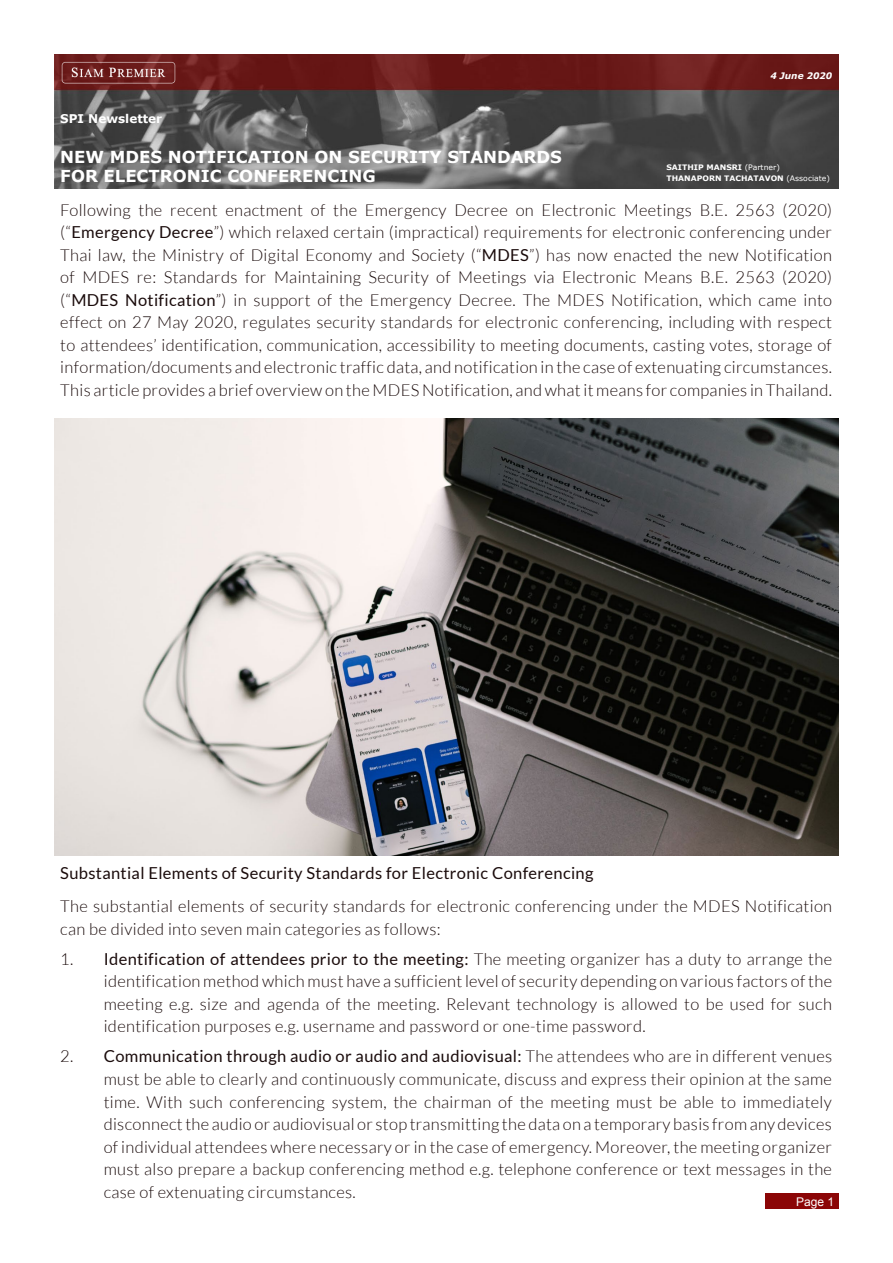
<style>
.page{position:relative;width:893px;height:1263px;background:#fff}
.page>*{position:absolute;margin:0;border:0;box-sizing:border-box;transform-origin:0 0}
.t1{font:300 16.5px/22.5px "Lato";letter-spacing:.02em;color:#1a0b0b;text-align:justify}
.t2{font:700 16.5px/19.8px "Verdana";color:#fff}
.t3{font:16.5px "Lato";letter-spacing:.02em;color:#1a0b0b}
.t4{font:700 12px "Verdana";color:#fff}
.t5{font:12px "Arial";color:#fff}
.t6{font:italic 700 9px "Verdana";color:#fff}
.t7{font:700 7.5px/11.2px "Verdana";color:#fff}
.s1{font-weight:400}
</style>
<div class="page">
<img style="left:54px;top:54px;width:785px;height:135px">
<img style="left:60px;top:61px;width:117px;height:32px">
<img style="left:54px;top:418px;width:785px;height:437px">
<div style="left:765px;top:1193px;width:74px;height:16px;background:#8b0506"></div>
<p class="t4" style="left:60px;top:110px;width:103px">SPI NEWSLETTER</p>
<p class="t6" style="left:770px;top:69px;width:63px">4 June 2020</p>
<p class="t2" style="left:60px;top:146px;width:489px">NEW MDES NOTIFICATION ON SECURITY STANDARDS<br>FOR ELECTRONIC CON FERENCING</p>
<p class="t7" style="left:666px;top:162px;width:165px">SAITHIP MANSRI <span class="s1">(Partner)<br></span>THANAPORN TACHATAVON <span class="s1">(Associate)</span></p>
<p class="t1" style="left:60px;top:199px;width:773px">Following the recent enactment of the Emergency Decree on Electronic Meetings B.E. 2563 (2020) (“<span class="s1">Emergency Decree</span>”) which relaxed certain (impractical) requirements for electronic conferencing under Thai law, the Ministry of Digital Economy and Society (“<span class="s1">MDES</span>”) has now enacted the new Notification of MDES re: Standards for Maintaining Security of Meetings via Electronic Means B.E. 2563 (2020) (“<span class="s1">MDES Notification</span>”) in support of the Emergency Decree. The MDES Notification, which came into effect on 27 May 2020, regulates security standards for electronic conferencing, including with respect to attendees’ identification, communication, accessibility to meeting documents, casting votes, storage of information/documents and electronic traffic data, and notification in the case of extenuating circumstances.<br>This article provides a brief overview on the MDES Notification, and what it means for companies in Thailand.</p>
<p class="t3" style="left:60px;top:864px;width:535px">Substantial Elements of Security Standards for Electronic Conferencing</p>
<p class="t1" style="left:60px;top:895px;width:773px">The substantial elements of security standards for electronic conferencing under the MDES Notification can be divided into seven main categories as follows:</p>
<p class="t1" style="left:104px;top:948px;width:730px;text-indent:-43px">1. <span class="s1">Identification of attendees prior to the meeting:</span> The meeting organizer has a duty to arrange the identification method which must have a sufficient level of security depending on various factors of the meeting e.g. size and agenda of the meeting. Relevant technology is allowed to be used for such identification purposes e.g. username and password or one-time password.</p>
<p class="t1" style="left:104px;top:1045px;width:730px;text-indent:-43px">2. <span class="s1">Communication through audio or audio and audiovisual:</span> The attendees who are in different venues must be able to clearly and continuously communicate, discuss and express their opinion at the same time. With such conferencing system, the chairman of the meeting must be able to immediately disconnect the audio or audiovisual or stop transmitting the data on a temporary basis from any devices of individual attendees where necessary or in the case of emergency. Moreover, the meeting organizer must also prepare a backup conferencing method e.g. telephone conference or text messages in the case of extenuating circumstances.</p>
<p class="t5" style="left:796px;top:1193px;width:40px">Page 1</p>
</div>
